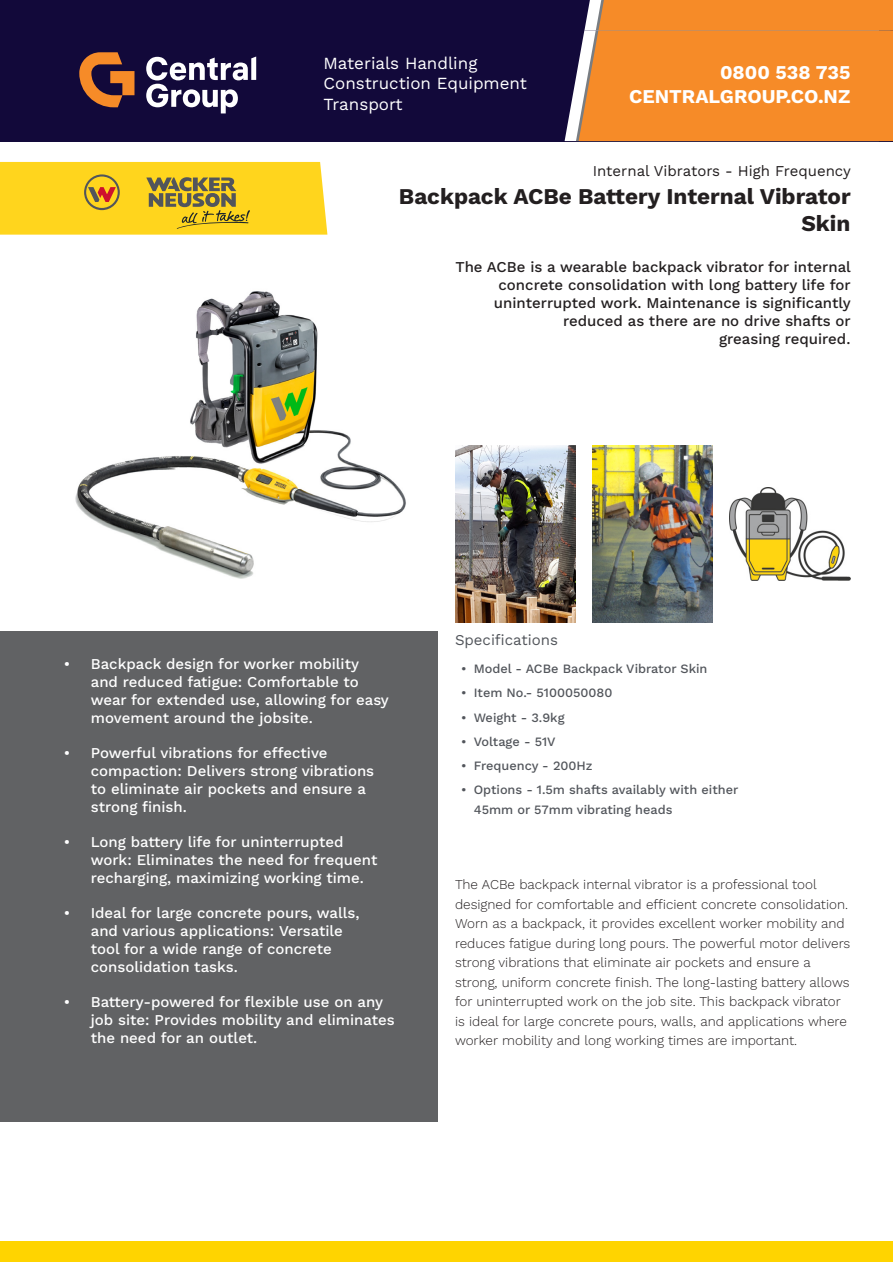
<style>
.page{position:relative;width:893px;height:1263px;background:#fff}
.page>*{position:absolute;margin:0;border:0;box-sizing:border-box;transform-origin:0 0}
.t1{font:700 22.5px/27px "Work Sans";color:#231f20;text-align:right}
.t2{font:700 19.5px "Work Sans";color:#fff}
.t3{font:16.95px/20.4px "Work Sans";color:#fff}
.t4{font:500 15px/18px "Work Sans";color:#fff}
.t5{font:500 15px/18px "Work Sans";color:#231f20;text-align:right}
.t6{font:15px "Work Sans";color:#231f20}
.t7{font:15px "Work Sans";color:#52555b}
.t8{font:300 13.5px/19.5px "Work Sans";color:#231f20}
.t9{font:500 12.75px/19.5px "Work Sans";color:#52555b}
</style>
<div class="page">
<div style="left:0;top:0;width:893px;height:141px;background:#12093a"></div>
<svg style="left:565px;top:0;width:328px;height:141px;background:#ec8931"></svg>
<svg style="left:146px;top:57px;width:110px;height:56px"></svg>
<svg style="left:79px;top:52px;width:55px;height:55px"></svg>
<div style="left:0;top:631px;width:438px;height:491px;background:#616264"></div>
<img style="left:75px;top:291px;width:331px;height:288px">
<div style="left:0;top:1242px;width:893px;height:20px;background:#ffd400"></div>
<img style="left:592px;top:446px;width:121px;height:177px">
<img style="left:455px;top:446px;width:120px;height:177px">
<img style="left:730px;top:488px;width:120px;height:93px">
<svg style="left:0;top:162px;width:327px;height:73px;background:#eec825"></svg>
<p class="t3" style="left:324px;top:52px;width:205px">Materials Handling<br>Construction Equipment<br>Transport</p>
<h2 class="t2" style="left:720px;top:58px;width:132px">0800 538 735</h2>
<h2 class="t2" style="left:629px;top:82px;width:223px">CENTRALGROUP.CO.NZ</h2>
<p class="t6" style="left:593px;top:160px;width:260px">Internal Vibrators - High Frequency</p>
<h1 class="t1" style="left:399px;top:182px;width:453px">Backpack ACBe Battery Internal Vibrator<br>Skin</h1>
<p class="t5" style="left:456px;top:257px;width:397px">The ACBe is a wearable backpack vibrator for internal concrete consolidation with long battery life for uninterrupted work. Maintenance is significantly reduced as there are no drive shafts or<br>greasing required.</p>
<p class="t4" style="left:91px;top:654px;width:300px;text-indent:-27px">• Backpack design for worker mobility and reduced fatigue: Comfortable to wear for extended use, allowing for easy movement around the jobsite.</p>
<p class="t4" style="left:91px;top:743px;width:285px;text-indent:-27px">• Powerful vibrations for effective compaction: Delivers strong vibrations to eliminate air pockets and ensure a strong finish.</p>
<p class="t4" style="left:91px;top:832px;width:288px;text-indent:-27px">• Long battery life for uninterrupted work: Eliminates the need for frequent recharging, maximizing working time.</p>
<p class="t4" style="left:91px;top:903px;width:270px;text-indent:-27px">• Ideal for large concrete pours, walls, and various applications: Versatile tool for a wide range of concrete consolidation tasks.</p>
<p class="t4" style="left:91px;top:992px;width:305px;text-indent:-27px">• Battery-powered for flexible use on any job site: Provides mobility and eliminates the need for an outlet.</p>
<p class="t7" style="left:455px;top:629px;width:104px">Specifications</p>
<p class="t9" style="left:461px;top:658px;width:248px">• Model - ACBe Backpack Vibrator Skin</p>
<p class="t9" style="left:461px;top:683px;width:153px">• Item No.- 5100050080</p>
<p class="t9" style="left:461px;top:707px;width:105px">• Weight - 3.9kg</p>
<p class="t9" style="left:461px;top:731px;width:96px">• Voltage - 51V</p>
<p class="t9" style="left:461px;top:755px;width:133px">• Frequency - 200Hz</p>
<p class="t9" style="left:474px;top:780px;width:266px;text-indent:-13px">• Options - 1.5m shafts availably with either<br>45mm or 57mm vibrating heads</p>
<p class="t8" style="left:455px;top:874px;width:397px">The ACBe backpack internal vibrator is a professional tool designed for comfortable and efficient concrete consolidation.<br>Worn as a backpack, it provides excellent worker mobility and reduces fatigue during long pours. The powerful motor delivers strong vibrations that eliminate air pockets and ensure a strong, uniform concrete finish. The long-lasting battery allows for uninterrupted work on the job site. This backpack vibrator is ideal for large concrete pours, walls, and applications where worker mobility and long working times are important.</p>
</div>
